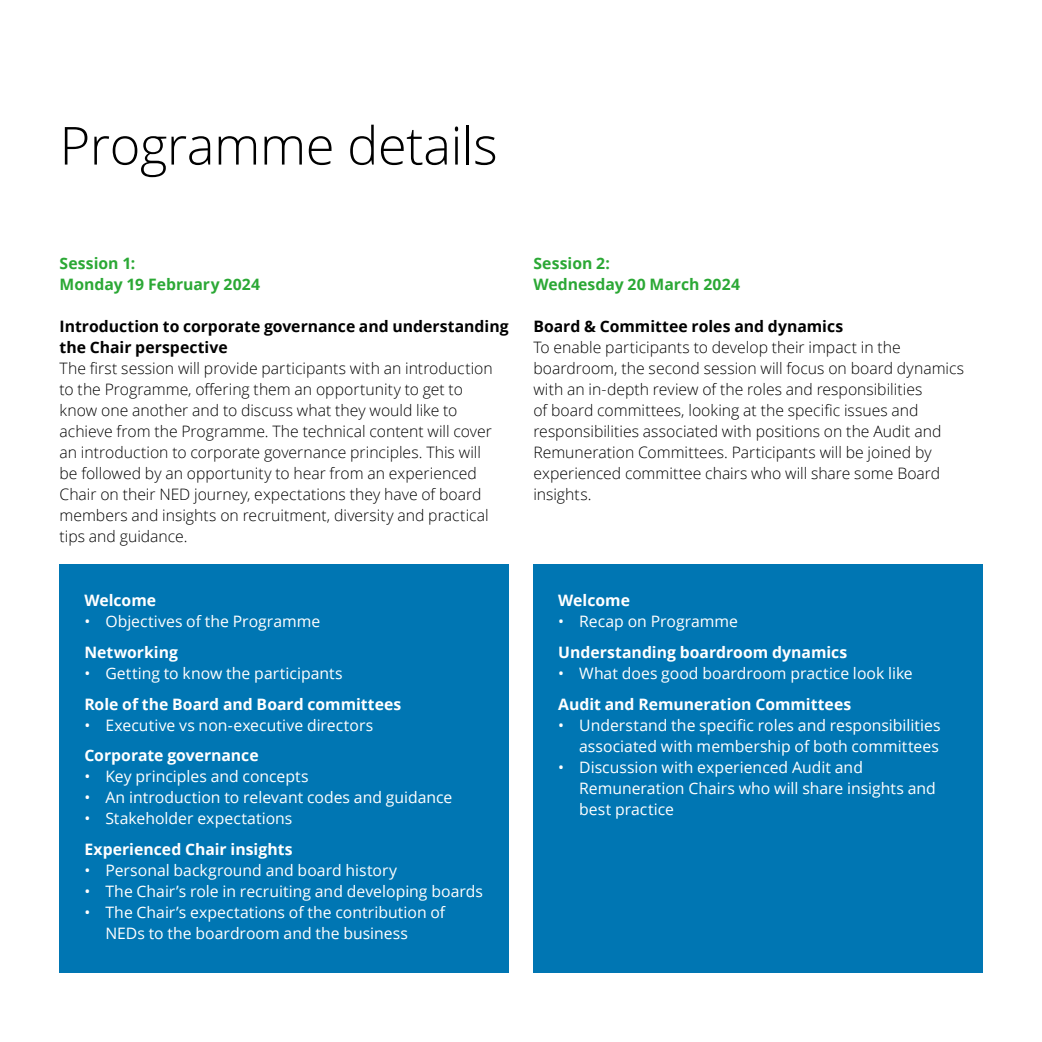
<style>
.page{position:relative;width:1042px;height:1042px;background:#fff}
.page>*{position:absolute;margin:0;border:0;box-sizing:border-box;transform-origin:0 0}
.t1{font:300 52.5px "Open Sans";letter-spacing:-.01em;color:#000}
.t2{font:300 15.75px/21px "Open Sans";color:#000}
.t3{font:15.75px/21px "Open Sans";color:#fff}
.t4{font:700 15.75px "Open Sans";color:#fff}
.t5{font:700 15.75px/21px "Open Sans";color:#000}
.t6{font:700 15.75px/21px "Open Sans";color:#2ba835}
</style>
<div class="page">
<div style="left:60px;top:564px;width:448px;height:408px;background:#0076b3"></div>
<div style="left:533px;top:564px;width:449px;height:408px;background:#0076b3"></div>
<h1 class="t1" style="left:60px;top:110px;width:440px">Programme details</h1>
<p class="t6" style="left:60px;top:252px;width:202px">Session 1:<br>Monday 19 February 2024</p>
<p class="t5" style="left:60px;top:315px;width:450px">Introduction to corporate governance and understanding the Chair perspective</p>
<p class="t2" style="left:60px;top:357px;width:435px">The first session will provide participants with an introduction to the Programme, offering them an opportunity to get to know one another and to discuss what they would like to achieve from the Programme. The technical content will cover an introduction to corporate governance principles. This will be followed by an opportunity to hear from an experienced Chair on their NED journey, expectations they have of board members and insights on recruitment, diversity and practical tips and guidance.</p>
<p class="t4" style="left:84px;top:589px;width:73px">Welcome</p>
<p class="t3" style="left:84px;top:610px;width:237px">• Objectives of the Programme</p>
<p class="t4" style="left:84px;top:641px;width:95px">Networking</p>
<p class="t3" style="left:84px;top:662px;width:260px">• Getting to know the participants</p>
<p class="t4" style="left:84px;top:693px;width:319px">Role of the Board and Board committees</p>
<p class="t3" style="left:84px;top:714px;width:290px">• Executive vs non-executive directors</p>
<p class="t4" style="left:84px;top:744px;width:176px">Corporate governance</p>
<p class="t3" style="left:84px;top:766px;width:226px">• Key principles and concepts</p>
<p class="t3" style="left:84px;top:787px;width:370px">• An introduction to relevant codes and guidance</p>
<p class="t3" style="left:84px;top:808px;width:210px">• Stakeholder expectations</p>
<p class="t4" style="left:84px;top:838px;width:210px">Experienced Chair insights</p>
<p class="t3" style="left:84px;top:860px;width:314px">• Personal background and board history</p>
<p class="t3" style="left:84px;top:881px;width:400px">• The Chair’s role in recruiting and developing boards</p>
<p class="t3" style="left:105px;top:902px;width:341px;text-indent:-21px">• The Chair’s expectations of the contribution of<br>NEDs to the boardroom and the business</p>
<p class="t6" style="left:533px;top:252px;width:208px">Session 2:<br>Wednesday 20 March 2024</p>
<p class="t5" style="left:533px;top:315px;width:311px">Board &amp; Committee roles and dynamics</p>
<p class="t2" style="left:533px;top:336px;width:432px">To enable participants to develop their impact in the boardroom, the second session will focus on board dynamics with an in-depth review of the roles and responsibilities<br>of board committees, looking at the specific issues and responsibilities associated with positions on the Audit and Remuneration Committees. Participants will be joined by experienced committee chairs who will share some Board insights.</p>
<p class="t4" style="left:558px;top:589px;width:73px">Welcome</p>
<p class="t3" style="left:558px;top:610px;width:181px">• Recap on Programme</p>
<p class="t4" style="left:558px;top:641px;width:291px">Understanding boardroom dynamics</p>
<p class="t3" style="left:558px;top:662px;width:356px">• What does good boardroom practice look like</p>
<p class="t4" style="left:558px;top:693px;width:295px">Audit and Remuneration Committees</p>
<p class="t3" style="left:558px;top:714px;width:384px;text-align:right">• Understand the specific roles and responsibilities associated with membership of both committees</p>
<p class="t3" style="left:579px;top:756px;width:358px;text-indent:-21px">• Discussion with experienced Audit and<br>Remuneration Chairs who will share insights and best practice</p>
</div>
